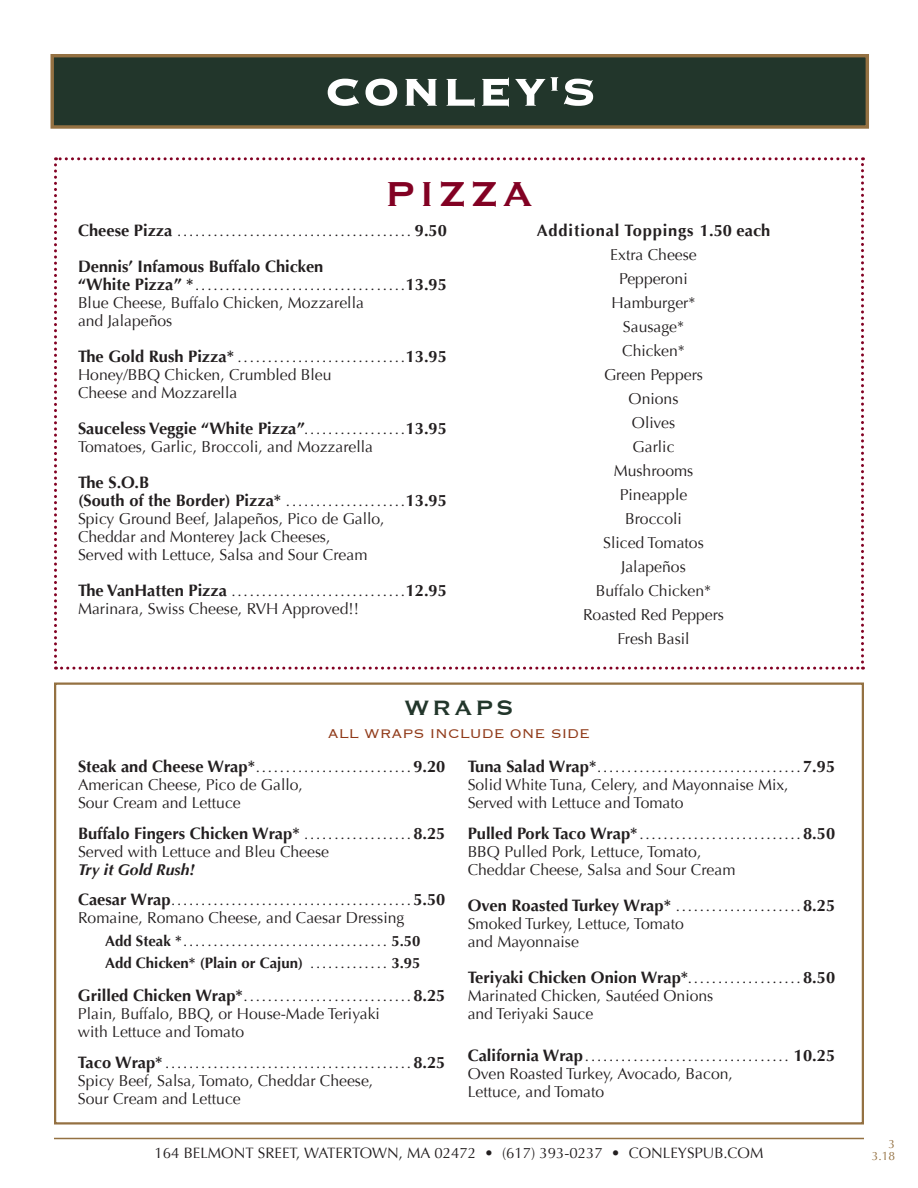
<style>
.page{position:relative;width:918px;height:1188px;background:#fff}
.page>*{position:absolute;margin:0;border:0;box-sizing:border-box;transform-origin:0 0}
.t1{font:700 50.85px "Copperplate";letter-spacing:.03em;color:#fff}
.Main_Head_1{font:45px "Copperplate";letter-spacing:.1em;color:#820123}
.Main_Head_1-2{font:27px "Copperplate";letter-spacing:.1em;color:#22362b}
.Food_Title_2{font:700 16.5px/18px "Optima";color:#231f20}
.Sandwich_title{font:700 16.5px "Optima";color:#231f20}
.Food_Title_2-2{font:700 16.5px "Optima";letter-spacing:.05em;color:#231f20}
.under_head_type{font:300 16.5px "Copperplate";color:#903a19}
.Food_Descript__1{font:15.75px/18px "Optima";color:#231f20}
.Food_Descript__1-2{font:italic 700 15.75px "Optima";color:#231f20}
.t2{font:15px "Optima";color:#231f20}
.Add_text{font:700 15px "Optima";color:#231f20}
.t3{font:12px "Optima";color:#947142}
.Food_Title_2-3{font:700 10.5px "Optima";color:#231f20}
.Sandwich_title-2{font:700 10.5px "Optima";color:#231f20}
.Add_text-2{font:700 10.5px "Optima";color:#231f20}
.s1{font-size:16.5px}
.s2{font-size:10.5px}
.s3{font-size:15px}
</style>
<div class="page">
<svg style="left:54px;top:157px;width:810px;height:513px"></svg>
<div style="left:51px;top:54px;width:818px;height:75px;background:#22362b;border:3px solid #947142"></div>
<div style="left:54px;top:682px;width:810px;height:443px;border:2px solid #947142"></div>
<hr style="left:54px;top:1138px;width:810px;height:1px;background:#947142">
<p class="t1" style="left:325px;top:59px;width:272px">CONLEY'S</p>
<p class="Main_Head_1" style="left:385px;top:164px;width:150px">PIZZA</p>
<p class="Food_Title_2-3" style="left:78px;top:226px;width:370px"><span class="s1">Cheese Pizza</span> . . . . . . . . . . . . . . . . . . . . . . . . . . . . . . . . . . . . . . . <span class="s1">9.50</span></p>
<p class="Food_Title_2" style="left:78px;top:257px;width:247px">Dennis’ Infamous Buffalo Chicken</p>
<p class="Food_Title_2-3" style="left:78px;top:280px;width:370px"><span class="s1">“White Pizza” *</span> . . . . . . . . . . . . . . . . . . . . . . . . . . . . . . . . . . <span class="s1">13.95</span></p>
<p class="Food_Descript__1" style="left:78px;top:294px;width:287px">Blue Cheese, Buffalo Chicken, Mozzarella and Jalapeños</p>
<p class="Food_Title_2-3" style="left:78px;top:352px;width:370px"><span class="s1">The Gold Rush Pizza*</span> . . . . . . . . . . . . . . . . . . . . . . . . . . . <span class="s1">13.95</span></p>
<p class="Food_Descript__1" style="left:78px;top:366px;width:255px">Honey/BBQ Chicken, Crumbled Bleu<br>Cheese and Mozzarella</p>
<p class="Food_Title_2" style="left:78px;top:419px;width:370px">Sauceless Veggie “White Pizza” <span class="s2">. . . . . . . . . . . . . . . .</span> 13.95</p>
<p class="Food_Descript__1" style="left:78px;top:438px;width:297px">Tomatoes, Garlic, Broccoli, and Mozzarella</p>
<p class="Food_Title_2" style="left:78px;top:473px;width:370px">The S.O.B<br>(South of the Border) Pizza* <span class="s2">. . . . . . . . . . . . . . . . . . .</span> 13.95</p>
<p class="Food_Descript__1" style="left:78px;top:510px;width:308px">Spicy Ground Beef, Jalapeños, Pico de Gallo,<br>Cheddar and Monterey Jack Cheeses,<br>Served with Lettuce, Salsa and Sour Cream</p>
<p class="Food_Title_2-3" style="left:78px;top:586px;width:370px"><span class="s1">The VanHatten Pizza</span> . . . . . . . . . . . . . . . . . . . . . . . . . . . . <span class="s1">12.95</span></p>
<p class="Food_Descript__1" style="left:78px;top:600px;width:282px">Marinara, Swiss Cheese, RVH Approved!!</p>
<p class="Food_Title_2-2" style="left:537px;top:220px;width:235px">Additional Toppings 1.50 each</p>
<p class="Food_Descript__1" style="left:610px;top:246px;width:88px">Extra Cheese</p>
<p class="Food_Descript__1" style="left:619px;top:270px;width:70px">Pepperoni</p>
<p class="Food_Descript__1" style="left:612px;top:294px;width:85px">Hamburger*</p>
<p class="Food_Descript__1" style="left:623px;top:318px;width:63px">Sausage*</p>
<p class="Food_Descript__1" style="left:622px;top:342px;width:64px">Chicken*</p>
<p class="Food_Descript__1" style="left:604px;top:366px;width:101px">Green Peppers</p>
<p class="Food_Descript__1" style="left:629px;top:390px;width:51px">Onions</p>
<p class="Food_Descript__1" style="left:632px;top:414px;width:45px">Olives</p>
<p class="Food_Descript__1" style="left:633px;top:438px;width:44px">Garlic</p>
<p class="Food_Descript__1" style="left:614px;top:462px;width:81px">Mushrooms</p>
<p class="Food_Descript__1" style="left:620px;top:486px;width:69px">Pineapple</p>
<p class="Food_Descript__1" style="left:625px;top:510px;width:58px">Broccoli</p>
<p class="Food_Descript__1" style="left:603px;top:534px;width:102px">Sliced Tomatos</p>
<p class="Food_Descript__1" style="left:621px;top:558px;width:66px">Jalapeños</p>
<p class="Food_Descript__1" style="left:596px;top:582px;width:117px">Buffalo Chicken*</p>
<p class="Food_Descript__1" style="left:583px;top:606px;width:143px">Roasted Red Peppers</p>
<p class="Food_Descript__1" style="left:618px;top:630px;width:74px">Fresh Basil</p>
<p class="Main_Head_1-2" style="left:404px;top:690px;width:111px">WRAPS</p>
<p class="under_head_type" style="left:328px;top:723px;width:264px">ALL WRAPS INCLUDE ONE SIDE</p>
<p class="Sandwich_title-2" style="left:78px;top:762px;width:369px"><span class="s1">Steak and Cheese Wrap*</span> . . . . . . . . . . . . . . . . . . . . . . . . . <span class="s1">9.20</span></p>
<p class="Food_Descript__1" style="left:78px;top:776px;width:226px">American Cheese, Pico de Gallo,</p>
<p class="Food_Descript__1" style="left:78px;top:794px;width:164px">Sour Cream and Lettuce</p>
<p class="Sandwich_title" style="left:78px;top:823px;width:369px">Buffalo Fingers Chicken Wrap* <span class="s2">. . . . . . . . . . . . . . . . .</span> 8.25</p>
<p class="Food_Descript__1" style="left:78px;top:842px;width:253px">Served with Lettuce and Bleu Cheese</p>
<p class="Food_Descript__1-2" style="left:78px;top:860px;width:118px">Try it Gold Rush!</p>
<p class="Sandwich_title-2" style="left:78px;top:895px;width:369px"><span class="s1">Caesar Wrap</span> . . . . . . . . . . . . . . . . . . . . . . . . . . . . . . . . . . . . . . . <span class="s1">5.50</span></p>
<p class="Food_Descript__1" style="left:78px;top:909px;width:328px">Romaine, Romano Cheese, and Caesar Dressing</p>
<p class="Add_text-2" style="left:105px;top:936px;width:317px"><span class="s3">Add Steak *</span> . . . . . . . . . . . . . . . . . . . . . . . . . . . . . . . . . <span class="s3">5.50</span></p>
<p class="Add_text" style="left:105px;top:954px;width:317px">Add Chicken* (Plain or Cajun) <span class="s2">. . . . . . . . . . . .</span> 3.95</p>
<p class="Food_Title_2-3" style="left:78px;top:991px;width:369px"><span class="s1">Grilled Chicken Wrap*</span> . . . . . . . . . . . . . . . . . . . . . . . . . . . <span class="s1">8.25</span></p>
<p class="Food_Descript__1" style="left:78px;top:1005px;width:303px">Plain, Buffalo, BBQ, or House-Made Teriyaki</p>
<p class="Food_Descript__1" style="left:78px;top:1023px;width:168px">with Lettuce and Tomato</p>
<p class="Sandwich_title-2" style="left:78px;top:1058px;width:369px"><span class="s1">Taco Wrap*</span> . . . . . . . . . . . . . . . . . . . . . . . . . . . . . . . . . . . . . . . . <span class="s1">8.25</span></p>
<p class="Food_Descript__1" style="left:78px;top:1071px;width:297px">Spicy Beef, Salsa, Tomato, Cheddar Cheese,<br>Sour Cream and Lettuce</p>
<p class="Sandwich_title-2" style="left:468px;top:762px;width:369px"><span class="s1">Tuna Salad Wrap*</span> . . . . . . . . . . . . . . . . . . . . . . . . . . . . . . . . . <span class="s1">7.95</span></p>
<p class="Food_Descript__1" style="left:468px;top:776px;width:322px">Solid White Tuna, Celery, and Mayonnaise Mix,<br>Served with Lettuce and Tomato</p>
<p class="Sandwich_title-2" style="left:468px;top:829px;width:369px"><span class="s1">Pulled Pork Taco Wrap*</span> . . . . . . . . . . . . . . . . . . . . . . . . . . <span class="s1">8.50</span></p>
<p class="Food_Descript__1" style="left:468px;top:842px;width:235px">BBQ Pulled Pork, Lettuce, Tomato,</p>
<p class="Food_Descript__1" style="left:468px;top:860px;width:269px">Cheddar Cheese, Salsa and Sour Cream</p>
<p class="Food_Title_2" style="left:468px;top:896px;width:369px">Oven Roasted Turkey Wrap* <span class="s2">. . . . . . . . . . . . . . . . . . . .</span> 8.25</p>
<p class="Food_Descript__1" style="left:468px;top:914px;width:218px">Smoked Turkey, Lettuce, Tomato</p>
<p class="Food_Descript__1" style="left:468px;top:932px;width:113px">and Mayonnaise</p>
<p class="Food_Title_2" style="left:468px;top:968px;width:369px">Teriyaki Chicken Onion Wrap* <span class="s2">. . . . . . . . . . . . . . . . . .</span> 8.50</p>
<p class="Food_Descript__1" style="left:468px;top:986px;width:247px">Marinated Chicken, Sautéed Onions</p>
<p class="Food_Descript__1" style="left:468px;top:1004px;width:127px">and Teriyaki Sauce</p>
<p class="Food_Title_2-3" style="left:468px;top:1051px;width:369px"><span class="s1">California Wrap</span> . . . . . . . . . . . . . . . . . . . . . . . . . . . . . . . . . . <span class="s1">10.25</span></p>
<p class="Food_Descript__1" style="left:468px;top:1064px;width:267px">Oven Roasted Turkey, Avocado, Bacon,<br>Lettuce, and Tomato</p>
<p class="t2" style="left:155px;top:1144px;width:610px">164 BELMONT SREET, WATERTOWN, MA 02472 • (617) 393-0237 • CONLEYSPUB.COM</p>
<p class="t3" style="left:889px;top:1137px;width:8px">3</p>
<p class="t3" style="left:872px;top:1149px;width:25px">3.18</p>
</div>
